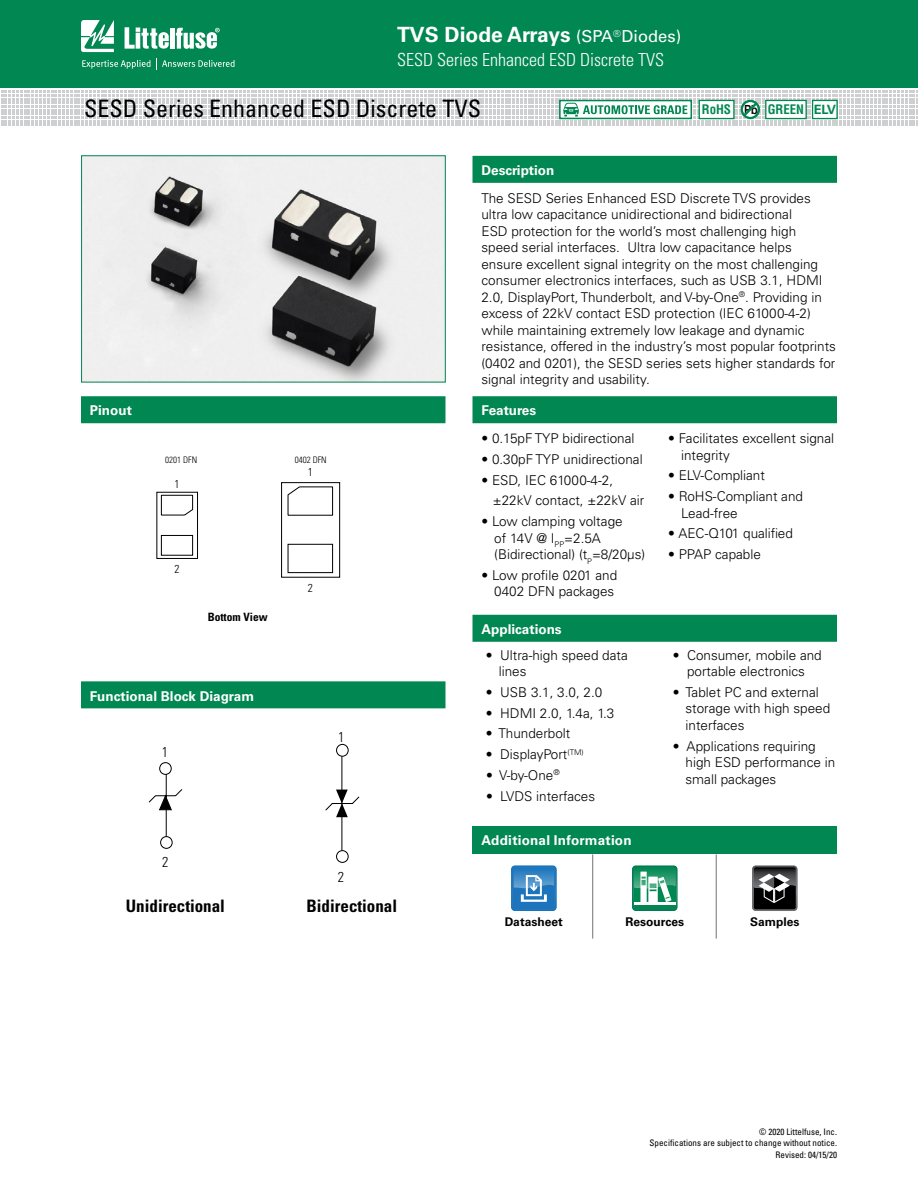
<style>
.page{position:relative;width:918px;height:1188px;background:#fff}
.page>*{position:absolute;margin:0;border:0;box-sizing:border-box;transform-origin:0 0}
.t1{font:condensed 24px "Univers LT Std";color:#000}
.t2{font:700 21px "Univers LT Std";color:#fff}
.t3{font:300 condensed 18px "Univers LT Std";color:#fff}
.t4{font:700 condensed 17.1px "Univers LT Std";color:#000100}
.t5{font:300 condensed 14.4px "Univers LT Std";color:#000}
.t6{font:300 13.5px/16.5px "Univers LT Std";color:#000}
.t7{font:700 13.5px "Univers LT Std";color:#fff}
.t8{font:700 condensed 12.9px "Helvetica LT Std";color:#008752}
.t9{font:700 12px "Univers LT Std";color:#000}
.t10{font:700 condensed 11.55px "Univers LT Std";color:#000}
.t11{font:300 condensed 11.55px "Univers LT Std";color:#000}
.t12{font:condensed 9px/10.8px "Univers LT Std";color:#000;text-align:right}
.t13{font:300 condensed 9px "Univers LT Std";color:#000}
.s1{font-weight:400;font-size:16.5px}
.s2{font-family:"Univers LT Std";font-stretch:expanded;font-size:12.6px;color:#000}
.s3{font-family:"Univers LT Std";font-stretch:normal}
</style>
<div class="page">
<div style="left:0;top:0;width:918px;height:88px;background:#008752"></div>
<svg style="left:81px;top:20px;width:33px;height:32px"></svg>
<hr style="left:170px;top:28px;width:4px;height:21px;background:#fff">
<svg style="left:176px;top:28px;width:44px;height:21px"></svg>
<svg style="left:125px;top:27px;width:44px;height:22px"></svg>
<svg style="left:82px;top:58px;width:153px;height:11px"></svg>
<div style="left:472px;top:615px;width:365px;height:27px;background:#008752"></div>
<div style="left:81px;top:396px;width:365px;height:27px;background:#008752"></div>
<div style="left:81px;top:681px;width:365px;height:27px;background:#008752"></div>
<svg style="left:325px;top:744px;width:34px;height:119px"></svg>
<div style="left:160px;top:762px;width:11px;height:13px;border:1px solid #000100;border-radius:50%"></div>
<svg style="left:149px;top:773px;width:33px;height:64px"></svg>
<div style="left:160px;top:836px;width:12px;height:13px;border:1px solid #000100;border-radius:50%"></div>
<div style="left:472px;top:156px;width:365px;height:27px;background:#008752"></div>
<div style="left:472px;top:396px;width:365px;height:27px;background:#008752"></div>
<img style="left:83px;top:157px;width:361px;height:223px">
<div style="left:81px;top:155px;width:365px;height:227px;border:1px solid #008752"></div>
<svg style="left:281px;top:482px;width:59px;height:96px"></svg>
<svg style="left:157px;top:492px;width:41px;height:67px"></svg>
<div style="left:472px;top:827px;width:365px;height:27px;background:#008752"></div>
<svg style="left:511px;top:865px;width:46px;height:46px;background:#478fc7"></svg>
<svg style="left:752px;top:865px;width:46px;height:46px;background:#4d4d4e"></svg>
<hr style="left:716px;top:854px;width:1px;height:85px;background:#808285">
<hr style="left:592px;top:854px;width:1px;height:85px;background:#808285">
<svg style="left:632px;top:865px;width:46px;height:46px"></svg>
<hr style="left:634px;top:902px;width:41px;height:3px;background:#fff">
<svg style="left:1px;top:91px;width:917px;height:35px"></svg>
<h2 class="t2" style="left:397px;top:22px;width:286px">TVS Diode Arrays <span class="s1">(SPA</span> <sup>®</sup> <span class="s1">Diodes)</span></h2>
<h3 class="t3" style="left:397px;top:49px;width:268px">SESD Series Enhanced ESD Discrete TVS</h3>
<h1 class="t1" style="left:84px;top:93px;width:399px">SESD Series Enhanced ESD Discrete TVS</h1>
<p class="t8" style="left:702px;top:101px;width:136px">RoHS <span class="s2">Pb</span> GREEN <span class="s3">ELV</span></p>
<p class="t7" style="left:90px;top:403px;width:43px">Pinout</p>
<p class="t13" style="left:165px;top:454px;width:33px">0201 DFN</p>
<p class="t13" style="left:295px;top:454px;width:33px">0402 DFN</p>
<p class="t11" style="left:174px;top:477px;width:7px">1</p>
<p class="t11" style="left:174px;top:562px;width:7px">2</p>
<p class="t10" style="left:208px;top:610px;width:61px">Bottom View</p>
<p class="t11" style="left:308px;top:465px;width:7px">1</p>
<p class="t11" style="left:308px;top:581px;width:7px">2</p>
<p class="t7" style="left:90px;top:688px;width:166px">Functional Block Diagram</p>
<p class="t5" style="left:162px;top:743px;width:8px">1</p>
<p class="t5" style="left:338px;top:728px;width:8px">1</p>
<p class="t5" style="left:162px;top:853px;width:8px">2</p>
<p class="t4" style="left:126px;top:895px;width:101px">Unidirectional</p>
<p class="t4" style="left:307px;top:895px;width:92px">Bidirectional</p>
<p class="t5" style="left:338px;top:868px;width:8px">2</p>
<p class="t7" style="left:481px;top:162px;width:74px">Description</p>
<p class="t6" style="left:481px;top:190px;width:356px">The SESD Series Enhanced ESD Discrete TVS provides ultra low capacitance unidirectional and bidirectional<br>ESD protection for the world’s most challenging high speed serial interfaces. Ultra low capacitance helps ensure excellent signal integrity on the most challenging consumer electronics interfaces, such as USB 3.1, HDMI 2.0, DisplayPort, Thunderbolt, and V-by-One<sup>®</sup>. Providing in excess of 22kV contact ESD protection (IEC 61000-4-2) while maintaining extremely low leakage and dynamic resistance, offered in the industry’s most popular footprints (0402 and 0201), the SESD series sets higher standards for signal integrity and usability.</p>
<p class="t7" style="left:481px;top:403px;width:56px">Features</p>
<p class="t6" style="left:482px;top:430px;width:155px">• 0.15pF TYP bidirectional</p>
<p class="t6" style="left:482px;top:451px;width:163px">• 0.30pF TYP unidirectional</p>
<p class="t6" style="left:493px;top:470px;width:153px;line-height:20.7px;text-indent:-11px">• ESD, IEC 61000-4-2, ±22kV contact, ±22kV air</p>
<p class="t6" style="left:494px;top:513px;width:153px;text-indent:-13px">• Low clamping voltage<br>of 14V @ I<sub>PP</sub>=2.5A (Bidirectional) (t<sub>P</sub>=8/20μs)</p>
<p class="t6" style="left:482px;top:567px;width:137px;text-align:right">• Low profile 0201 and<br>0402 DFN packages</p>
<p class="t7" style="left:481px;top:621px;width:82px">Applications</p>
<p class="t6" style="left:499px;top:647px;width:131px;text-indent:-13px">• Ultra-high speed data lines</p>
<p class="t6" style="left:486px;top:684px;width:118px">• USB 3.1, 3.0, 2.0</p>
<p class="t6" style="left:486px;top:705px;width:130px">• HDMI 2.0, 1.4a, 1.3</p>
<p class="t6" style="left:486px;top:725px;width:86px">• Thunderbolt</p>
<p class="t6" style="left:486px;top:746px;width:99px">• DisplayPort<sup>(TM)</sup></p>
<p class="t6" style="left:486px;top:767px;width:75px">• V-by-One<sup>®</sup></p>
<p class="t6" style="left:486px;top:788px;width:111px">• LVDS interfaces</p>
<p class="t7" style="left:482px;top:833px;width:152px">Additional Information</p>
<p class="t6" style="left:681px;top:430px;width:155px;text-indent:-13px">• Facilitates excellent signal integrity</p>
<p class="t6" style="left:668px;top:467px;width:98px">• ELV-Compliant</p>
<p class="t6" style="left:681px;top:488px;width:124px;text-indent:-13px">• RoHS-Compliant and<br>Lead-free</p>
<p class="t6" style="left:668px;top:525px;width:126px">• AEC-Q101 qualified</p>
<p class="t6" style="left:668px;top:546px;width:94px">• PPAP capable</p>
<p class="t6" style="left:673px;top:647px;width:151px;text-align:center">• Consumer, mobile and portable electronics</p>
<p class="t6" style="left:686px;top:684px;width:146px;text-indent:-13px">• Tablet PC and external storage with high speed interfaces</p>
<p class="t6" style="left:686px;top:738px;width:151px;text-indent:-13px">• Applications requiring high ESD performance in small packages</p>
<p class="t9" style="left:505px;top:915px;width:59px">Datasheet</p>
<p class="t9" style="left:626px;top:915px;width:60px">Resources</p>
<p class="t9" style="left:750px;top:915px;width:51px">Samples</p>
<p class="t12" style="left:650px;top:1126px;width:189px">© 2020 Littelfuse, Inc.<br>Specifications are subject to change without notice.</p>
<p class="t12" style="left:776px;top:1149px;width:63px">Revised: 04/15/20</p>
</div>
